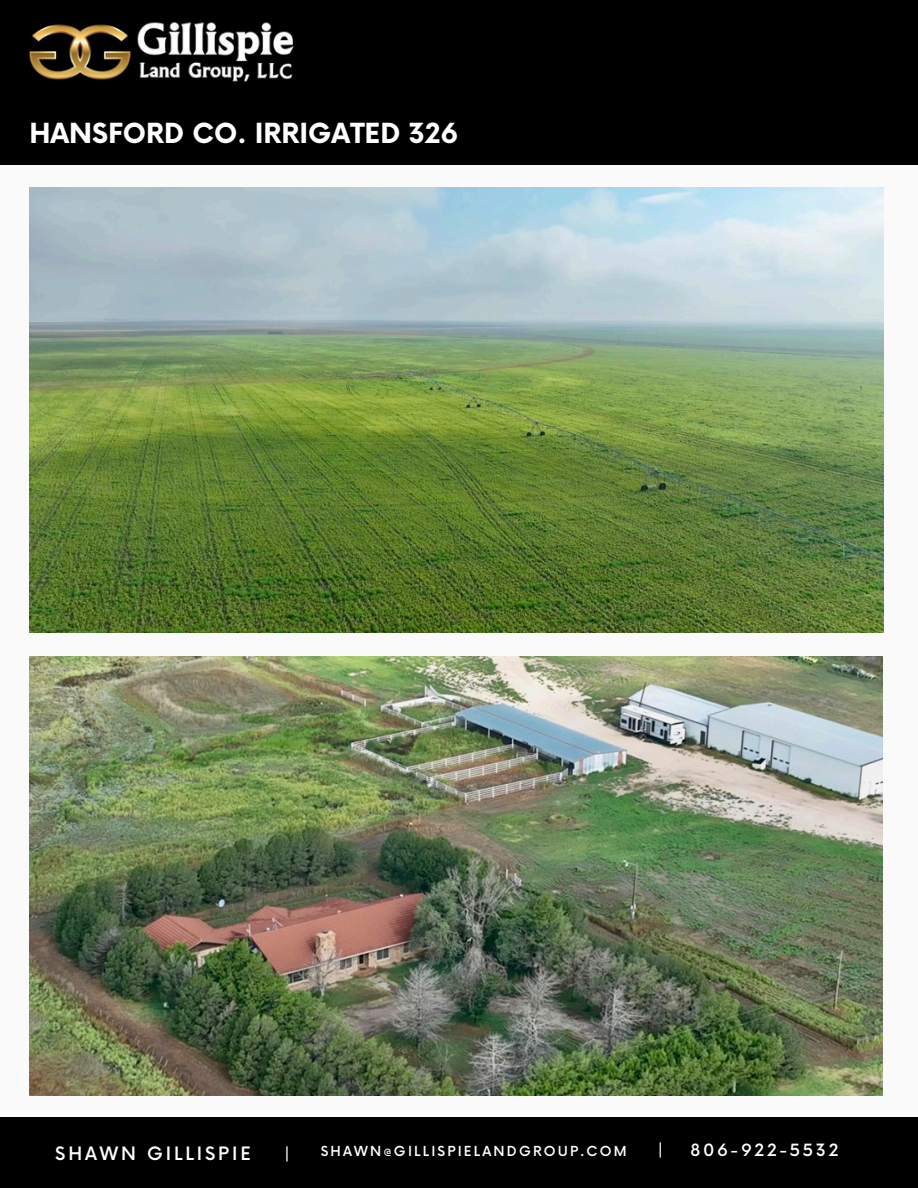
<style>
.page{position:relative;width:918px;height:1188px;background:#fafafa}
.page>*{position:absolute;margin:0;border:0;box-sizing:border-box;transform-origin:0 0}
.t1{font:700 27px "Now";color:#fff}
.t2{font:500 18px "Now";letter-spacing:.16em;color:#fff}
.t3{font:500 16.8px "Now";color:#fff}
.t4{font:500 16.5px "Now";letter-spacing:.16em;color:#fff}
.t5{font:500 13.5px "Now";letter-spacing:.16em;color:#fff}
</style>
<div class="page">
<div style="left:0;top:0;width:918px;height:164px;background:#000"></div>
<img style="left:29px;top:21px;width:265px;height:61px">
<div style="left:0;top:1117px;width:918px;height:71px;background:#000"></div>
<img style="left:29px;top:188px;width:854px;height:444px">
<img style="left:29px;top:656px;width:854px;height:440px">
<p class="t1" style="left:29px;top:118px;width:431px">HANSFORD CO. IRRIGATED 326</p>
<p class="t2" style="left:55px;top:1144px;width:197px">SHAWN GILLISPIE</p>
<p class="t3" style="left:285px;top:1144px;width:7px">|</p>
<p class="t5" style="left:321px;top:1143px;width:307px">SHAWN@GILLISPIELANDGROUP.COM</p>
<h3 class="t3" style="left:658px;top:1140px;width:7px">|</h3>
<h2 class="t4" style="left:691px;top:1141px;width:149px">806-922-5532</h2>
</div>
